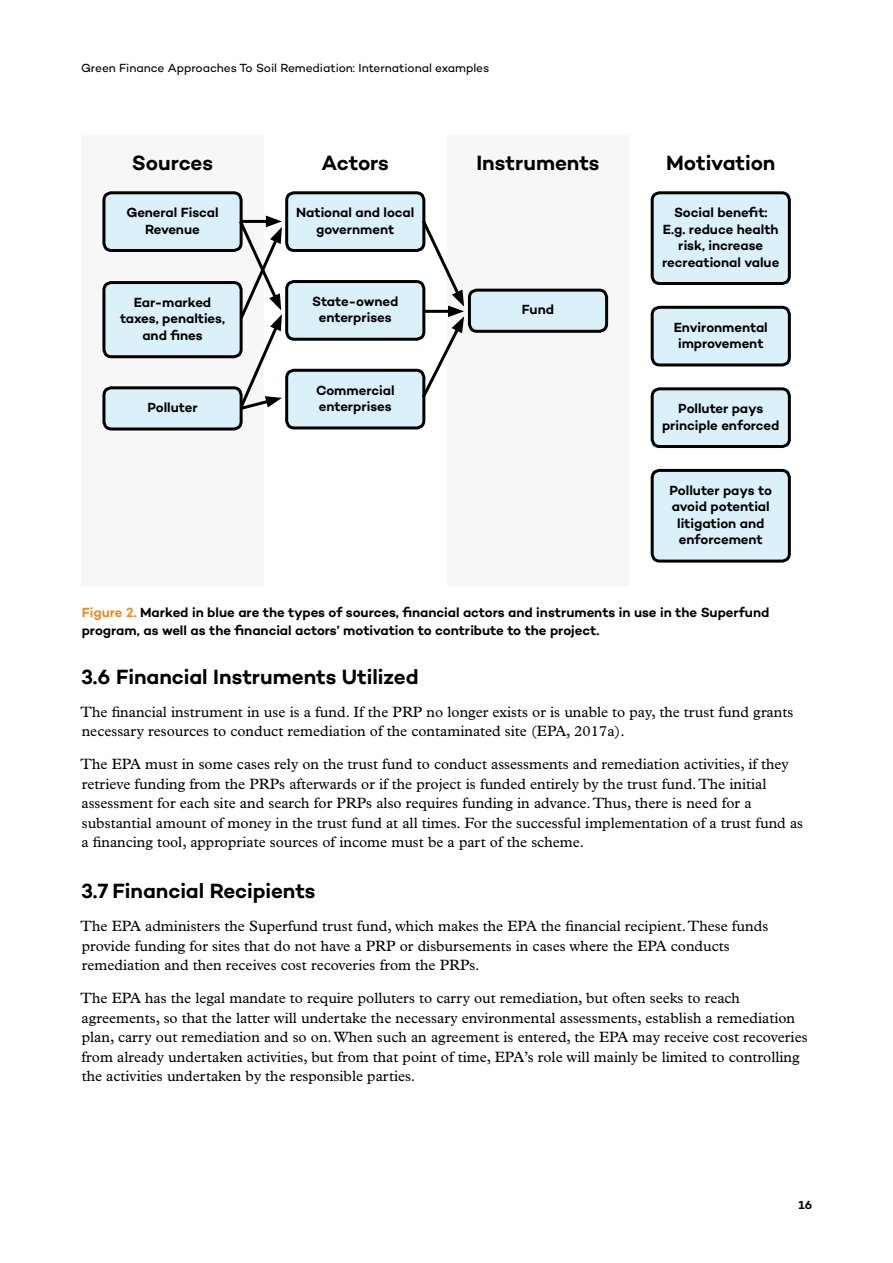
<style>
.page{position:relative;width:893px;height:1263px;background:#fff}
.page>*{position:absolute;margin:0;border:0;box-sizing:border-box;transform-origin:0 0}
.t1{font:600 21px "Campton";letter-spacing:-.005em;color:#000}
.t2{font:15px/19.5px "Plantin MT Pro";color:#000}
.t3{font:600 13.5px/16.5px "Campton";letter-spacing:-.005em;color:#000;text-align:center}
.t4{font:12px "Campton";letter-spacing:-.005em;color:#000}
.t5{font:600 12px "Campton";color:#000}
.s1{color:#f38920}
</style>
<div class="page">
<div style="left:81px;top:135px;width:183px;height:451px;background:#f8f7f7"></div>
<div style="left:447px;top:135px;width:182px;height:451px;background:#f8f7f7"></div>
<div style="left:104px;top:193px;width:137px;height:57px;background:#daf1fa"></div>
<div style="left:102px;top:191px;width:141px;height:61px;border:3px solid #000;border-radius:8px"></div>
<div style="left:104px;top:283px;width:137px;height:74px;background:#daf1fa"></div>
<div style="left:102px;top:281px;width:141px;height:77px;border:3px solid #000;border-radius:8px"></div>
<div style="left:652px;top:193px;width:137px;height:90px;background:#daf1fa"></div>
<div style="left:651px;top:191px;width:140px;height:94px;border:3px solid #000;border-radius:8px"></div>
<div style="left:652px;top:307px;width:137px;height:58px;background:#daf1fa"></div>
<div style="left:651px;top:306px;width:140px;height:60px;border:3px solid #000;border-radius:8px"></div>
<div style="left:652px;top:389px;width:137px;height:57px;background:#daf1fa"></div>
<div style="left:651px;top:387px;width:140px;height:61px;border:3px solid #000;border-radius:8px"></div>
<div style="left:652px;top:470px;width:137px;height:91px;background:#daf1fa"></div>
<div style="left:651px;top:469px;width:140px;height:94px;border:3px solid #000;border-radius:8px"></div>
<div style="left:469px;top:290px;width:138px;height:41px;background:#daf1fa"></div>
<div style="left:468px;top:289px;width:140px;height:44px;border:3px solid #000;border-radius:8px"></div>
<div style="left:287px;top:193px;width:137px;height:57px;background:#daf1fa"></div>
<div style="left:285px;top:191px;width:140px;height:61px;border:3px solid #000;border-radius:8px"></div>
<div style="left:287px;top:282px;width:137px;height:57px;background:#daf1fa"></div>
<div style="left:285px;top:280px;width:140px;height:61px;border:3px solid #000;border-radius:8px"></div>
<div style="left:287px;top:370px;width:137px;height:58px;background:#daf1fa"></div>
<div style="left:285px;top:369px;width:140px;height:60px;border:3px solid #000;border-radius:8px"></div>
<div style="left:104px;top:388px;width:137px;height:41px;background:#daf1fa"></div>
<div style="left:102px;top:386px;width:141px;height:44px;border:3px solid #000;border-radius:8px"></div>
<svg style="left:419px;top:217px;width:45px;height:184px"></svg>
<svg style="left:236px;top:216px;width:46px;height:196px"></svg>
<p class="t4" style="left:81px;top:61px;width:410px">Green Finance Approaches To Soil Remediation: International examples</p>
<h1 class="t1" style="left:132px;top:149px;width:83px">Sources</h1>
<h1 class="t1" style="left:322px;top:149px;width:69px">Actors</h1>
<h1 class="t1" style="left:476px;top:149px;width:125px">Instruments</h1>
<h1 class="t1" style="left:666px;top:149px;width:111px">Motivation</h1>
<p class="t3" style="left:126px;top:204px;width:94px">General Fiscal<br>Revenue</p>
<p class="t3" style="left:662px;top:204px;width:119px">Social benefit:<br>E.g. reduce health risk, increase recreational value</p>
<p class="t3" style="left:296px;top:204px;width:120px">National and local government</p>
<p class="t3" style="left:120px;top:294px;width:107px">Ear-marked taxes, penalties, and fines</p>
<p class="t3" style="left:312px;top:293px;width:88px">State-owned enterprises</p>
<p class="t3" style="left:316px;top:381px;width:80px">Commercial</p>
<p class="t3" style="left:148px;top:399px;width:52px">Polluter</p>
<p class="t3" style="left:319px;top:398px;width:74px">enterprises</p>
<p class="t3" style="left:522px;top:301px;width:34px">Fund</p>
<p class="t3" style="left:674px;top:318px;width:96px">Environmental improvement</p>
<p class="t3" style="left:662px;top:400px;width:119px">Polluter pays principle enforced</p>
<p class="t3" style="left:670px;top:482px;width:104px">Polluter pays to avoid potential litigation and enforcement</p>
<p class="t3" style="left:82px;top:603px;width:689px;line-height:18px;text-align:left"><span class="s1">Figure 2.</span> Marked in blue are the types of sources, financial actors and instruments in use in the Superfund program, as well as the financial actors’ motivation to contribute to the project.</p>
<h1 class="t1" style="left:81px;top:663px;width:339px">3.6 Financial Instruments Utilized</h1>
<p class="t2" style="left:81px;top:702px;width:714px">The financial instrument in use is a fund. If the PRP no longer exists or is unable to pay, the trust fund grants necessary resources to conduct remediation of the contaminated site (EPA, 2017a).</p>
<p class="t2" style="left:81px;top:754px;width:724px">The EPA must in some cases rely on the trust fund to conduct assessments and remediation activities, if they retrieve funding from the PRPs afterwards or if the project is funded entirely by the trust fund. The initial assessment for each site and search for PRPs also requires funding in advance. Thus, there is need for a substantial amount of money in the trust fund at all times. For the successful implementation of a trust fund as a financing tool, appropriate sources of income must be a part of the scheme.</p>
<h1 class="t1" style="left:81px;top:878px;width:236px">3.7 Financial Recipients</h1>
<p class="t2" style="left:81px;top:916px;width:689px">The EPA administers the Superfund trust fund, which makes the EPA the financial recipient. These funds provide funding for sites that do not have a PRP or disbursements in cases where the EPA conducts remediation and then receives cost recoveries from the PRPs.</p>
<p class="t2" style="left:81px;top:988px;width:728px">The EPA has the legal mandate to require polluters to carry out remediation, but often seeks to reach agreements, so that the latter will undertake the necessary environmental assessments, establish a remediation plan, carry out remediation and so on. When such an agreement is entered, the EPA may receive cost recoveries from already undertaken activities, but from that point of time, EPA’s role will mainly be limited to controlling the activities undertaken by the responsible parties.</p>
<p class="t5" style="left:798px;top:1197px;width:15px">16</p>
</div>
